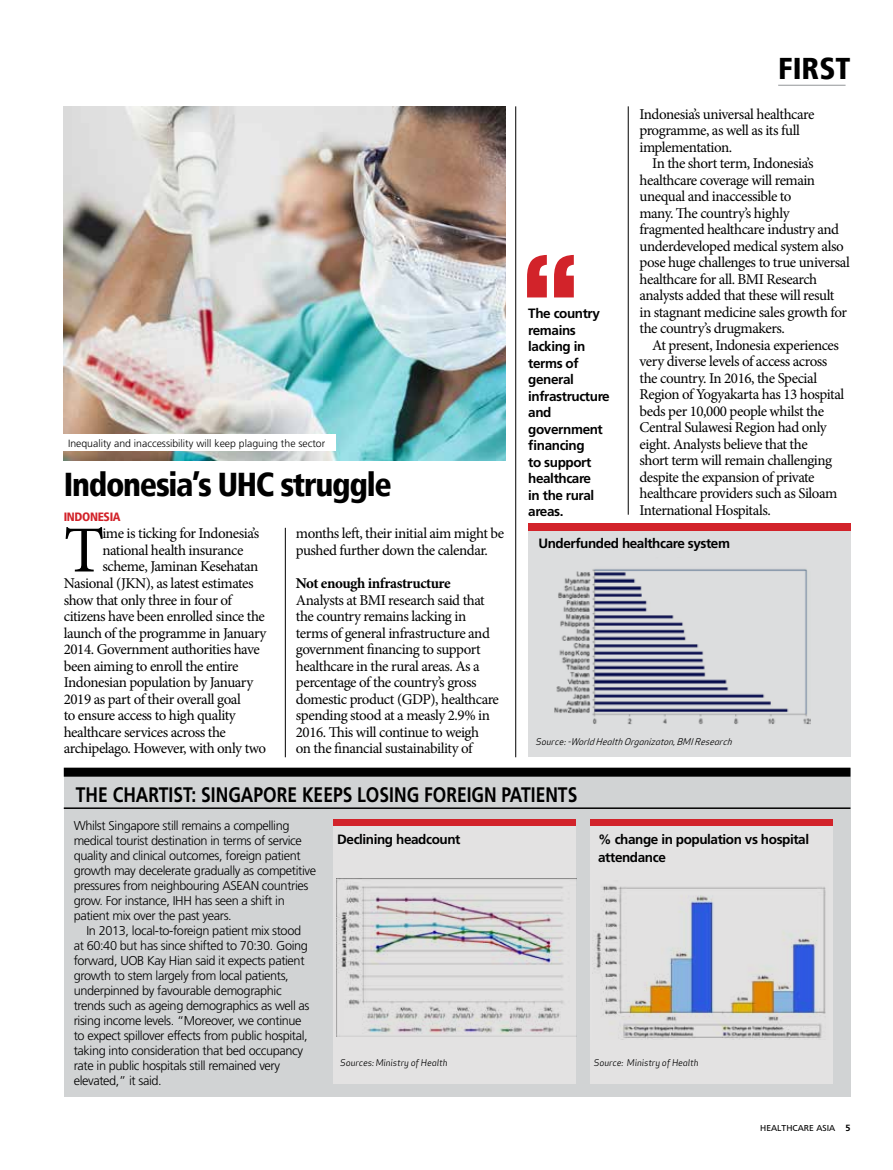
<style>
.page{position:relative;width:893px;height:1170px;background:#fff}
.page>*{position:absolute;margin:0;border:0;box-sizing:border-box;transform-origin:0 0}
.t1{font:65.7px "Minion Pro";color:#000}
.t2{font:900 condensed 33px "Frutiger";letter-spacing:-.04em;color:#000}
.t3{font:900 condensed 30px "Frutiger";color:#000}
.t4{font:700 21px "Frutiger";color:#000;scale:.83 1}
.t5{font:15px/16.5px "Minion Pro";letter-spacing:-.03em;color:#000}
.t6{font:700 15px "Minion Pro";letter-spacing:-.03em;color:#000}
.t7{font:700 13.5px/16.5px "Frutiger";letter-spacing:-.03em;color:#000}
.t8{font:300 12.75px/15px "Frutiger";letter-spacing:-.03em;color:#000}
.t9{font:900 condensed 12px "Frutiger";letter-spacing:-.03em;color:#d2232a}
.t10{font:300 10.5px "Frutiger";color:#000}
.t11{font:italic 9px "Apex Sans";letter-spacing:-.01em;color:#000}
.t12{font:9px "Frutiger";color:#000}
.s1{font-style:inherit}
.s2{font-weight:700}
</style>
<div class="page">
<div style="left:64px;top:768px;width:786px;height:328px;background:#d1d3d4"></div>
<div style="left:590px;top:819px;width:243px;height:264px;background:#e3e2e2"></div>
<div style="left:334px;top:819px;width:242px;height:264px;background:#e3e2e2"></div>
<img style="left:64px;top:106px;width:442px;height:354px">
<hr style="left:628px;top:106px;width:1px;height:408px;background:#000">
<hr style="left:515px;top:106px;width:1px;height:651px;background:#000">
<hr style="left:285px;top:527px;width:1px;height:230px;background:#000">
<div style="left:590px;top:818px;width:243px;height:7px;background:#d2232a"></div>
<div style="left:334px;top:818px;width:242px;height:7px;background:#d2232a"></div>
<img style="left:336px;top:878px;width:240px;height:158px">
<img style="left:592px;top:886px;width:234px;height:153px">
<div style="left:64px;top:435px;width:272px;height:16px;background:#fff"></div>
<hr style="left:778px;top:85px;width:67px;height:1px;background:#939598">
<svg style="left:527px;top:255px;width:47px;height:42px"></svg>
<div style="left:528px;top:525px;width:322px;height:232px;background:#dcddde"></div>
<div style="left:528px;top:523px;width:322px;height:8px;background:#d2232a"></div>
<img style="left:555px;top:569px;width:255px;height:156px">
<div style="left:64px;top:767px;width:786px;height:9px;background:#000"></div>
<hr style="left:64px;top:807px;width:786px;height:1px;background:#000">
<h3 class="t3" style="left:778px;top:51px;width:74px">FIRST</h3>
<p class="t5" style="left:639px;top:106px;width:176px">Indonesia’s universal healthcare programme, as well as its full implementation.</p>
<p class="t5" style="left:639px;top:155px;width:212px;text-indent:13px">In the short term, Indonesia’s healthcare coverage will remain unequal and inaccessible to<br>many. The country’s highly fragmented healthcare industry and underdeveloped medical system also pose huge challenges to true universal healthcare for all. BMI Research analysts added that these will result in stagnant medicine sales growth for the country’s drugmakers.</p>
<p class="t5" style="left:639px;top:337px;width:206px;text-indent:13px">At present, Indonesia experiences very diverse levels of access across the country. In 2016, the Special Region of Yogyakarta has 13 hospital beds per 10,000 people whilst the Central Sulawesi Region had only eight. Analysts believe that the<br>short term will remain challenging despite the expansion of private healthcare providers such as Siloam International Hospitals.</p>
<p class="t7" style="left:528px;top:305px;width:83px">The country remains lacking in terms of general infrastructure and government financing<br>to support healthcare<br>in the rural areas.</p>
<p class="t7" style="left:538px;top:534px;width:193px">Underfunded healthcare system</p>
<p class="t10" style="left:68px;top:437px;width:259px">Inequality and inaccessibility will keep plaguing the sector</p>
<h2 class="t2" style="left:64px;top:464px;width:329px">Indonesia’s UHC struggle</h2>
<h1 class="t1" style="left:64px;top:506px;width:42px">T</h1>
<p class="t5" style="left:102px;top:525px;width:158px">ime is ticking for Indonesia’s</p>
<p class="t9" style="left:64px;top:509px;width:58px">indonesia</p>
<p class="t5" style="left:296px;top:525px;width:210px">months left, their initial aim might be pushed further down the calendar.</p>
<p class="t6" style="left:296px;top:572px;width:156px">Not enough infrastructure</p>
<p class="t5" style="left:296px;top:591px;width:205px">Analysts at BMI research said that the country remains lacking in terms of general infrastructure and government financing to support healthcare in the rural areas. As a percentage of the country’s gross domestic product (GDP), healthcare spending stood at a measly 2.9% in 2016. This will continue to weigh<br>on the financial sustainability of</p>
<p class="t5" style="left:102px;top:542px;width:142px">national health insurance</p>
<p class="t5" style="left:102px;top:558px;width:157px">scheme, Jaminan Kesehatan</p>
<p class="t5" style="left:64px;top:575px;width:191px">Nasional (JKN), as latest estimates</p>
<p class="t5" style="left:64px;top:591px;width:170px">show that only three in four of</p>
<p class="t5" style="left:64px;top:608px;width:203px">citizens have been enrolled since the</p>
<p class="t5" style="left:64px;top:624px;width:204px">launch of the programme in January</p>
<p class="t5" style="left:64px;top:641px;width:198px">2014. Government authorities have</p>
<p class="t5" style="left:64px;top:657px;width:176px">been aiming to enroll the entire</p>
<p class="t5" style="left:64px;top:674px;width:191px">Indonesian population by January</p>
<p class="t5" style="left:64px;top:690px;width:179px">2019 as part of their overall goal</p>
<p class="t5" style="left:64px;top:707px;width:174px">to ensure access to high quality</p>
<p class="t5" style="left:64px;top:723px;width:164px">healthcare services across the</p>
<p class="t5" style="left:64px;top:740px;width:204px">archipelago. However, with only two</p>
<p class="t11" style="left:535px;top:734px;width:200px"><span class="s1">Source:</span>-World Health Organizaton,BMIResearch</p>
<h3 class="t4" style="left:76px;top:782px;width:603px">The Chartist: SI NGAPORE KEE PS LOSI NG FOREIGN PATIE NTS</h3>
<p class="t8" style="left:74px;top:818px;width:244px">Whilst Singapore still remains a compelling medical tourist destination in terms of service quality and clinical outcomes, foreign patient growth may decelerate gradually as competitive pressures from neighbouring ASEAN countries grow. For instance, IHH has seen a shift in patient mix over the past years.</p>
<p class="t8" style="left:74px;top:923px;width:237px;text-indent:13px">In 2013, local-to-foreign patient mix stood at 60:40 but has since shifted to 70:30. Going forward, UOB Kay Hian said it expects patient growth to stem largely from local patients, underpinned by favourable demographic trends such as ageing demographics as well as rising income levels. “Moreover, we continue to expect spillover effects from public hospital, taking into consideration that bed occupancy rate in public hospitals still remained very elevated,” it said.</p>
<p class="t7" style="left:337px;top:831px;width:125px">Declining headcount</p>
<p class="t7" style="left:598px;top:830px;width:212px;line-height:18px">% change in population vs hospital attendance</p>
<p class="t11" style="left:340px;top:1055px;width:109px">Sources: Ministry of Health</p>
<p class="t11" style="left:594px;top:1055px;width:106px">Source: Ministry of Health</p>
<p class="t12" style="left:760px;top:1122px;width:92px">HEALTHCARE ASIA <span class="s2">5</span></p>
</div>
